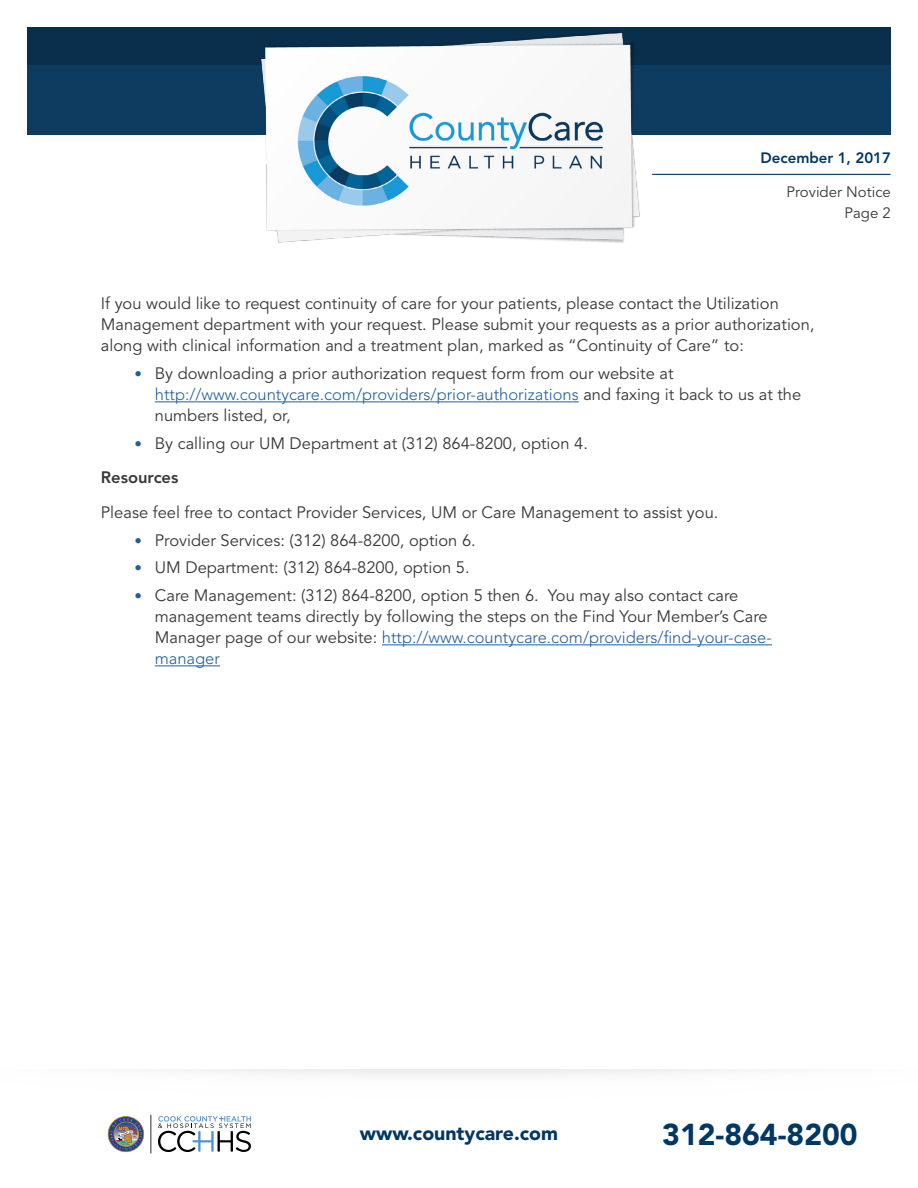
<style>
.page{position:relative;width:918px;height:1188px;background:#fff}
.page>*{position:absolute;margin:0;border:0;box-sizing:border-box;transform-origin:0 0}
.t1{font:900 30px "Avenir LT Std";color:#003764}
.t2{font:900 19.5px "Avenir LT Std";color:#003764}
.t3{font:16.5px/21px "Avenir LT Std";color:#383839}
.t4{font:15px/21px "Avenir LT Std";color:#383839;text-align:right}
.t5{font:800 15px "Avenir LT Std";color:#003764}
.s1{font-weight:300;font-size:15px;color:#215e9e}
.s2{font-weight:300;color:#215e9e}
.s3{font-weight:800}
</style>
<div class="page">
<div style="left:27px;top:59px;width:864px;height:76px;background:#0e3c60"></div>
<div style="left:27px;top:27px;width:864px;height:38px;background:#0a2f4c"></div>
<img style="left:261px;top:32px;width:400px;height:211px">
<svg style="left:108px;top:1116px;width:36px;height:36px"></svg>
<hr style="left:150px;top:1115px;width:1px;height:39px;background:#000">
<svg style="left:158px;top:1116px;width:93px;height:36px"></svg>
<hr style="left:652px;top:174px;width:239px;height:1px;background:#003764">
<hr style="left:155px;top:401px;width:424px;height:1px;background:#215e9e">
<hr style="left:382px;top:644px;width:390px;height:1px;background:#215e9e">
<hr style="left:155px;top:665px;width:65px;height:1px;background:#215e9e">
<p class="t5" style="left:761px;top:148px;width:132px">December 1, 2017</p>
<p class="t4" style="left:787px;top:182px;width:106px">Provider Notice<br>Page 2</p>
<p class="t3" style="left:101px;top:294px;width:715px">If you would like to request continuity of care for your patients, please contact the Utilization<br>Management department with your request. Please submit your requests as a prior authorization, along with clinical information and a treatment plan, marked as “Continuity of Care” to:</p>
<p class="t3" style="left:155px;top:364px;width:648px;text-indent:-20px"><span class="s1">•</span> By downloading a prior authorization request form from our website at <span class="s2">http://www.countycare.com/providers/prior-authorizations</span> and faxing it back to us at the numbers listed, or,</p>
<p class="t3" style="left:101px;top:427px;width:489px;line-height:34.5px;text-indent:34px"><span class="s1">•</span> By calling our UM Department at (312) 864-8200, option 4.<br><span class="s3">Resources</span></p>
<p class="t3" style="left:101px;top:502px;width:619px">Please feel free to contact Provider Services, UM or Care Management to assist you.</p>
<p class="t3" style="left:135px;top:530px;width:343px"><span class="s1">•</span> Provider Services: (312) 864-8200, option 6.</p>
<p class="t3" style="left:135px;top:558px;width:337px"><span class="s1">•</span> UM Department: (312) 864-8200, option 5.</p>
<p class="t3" style="left:155px;top:586px;width:619px;text-indent:-20px"><span class="s1">•</span> Care Management: (312) 864-8200, option 5 then 6. You may also contact care management teams directly by following the steps on the Find Your Member’s Care Manager page of our website: <span class="s2">http://www.countycare.com/providers/find-your-case&shy;manager</span></p>
<p class="t2" style="left:360px;top:1121px;width:200px">www.countycare.com</p>
<h1 class="t1" style="left:662px;top:1117px;width:197px">312-864-8200</h1>
</div>
